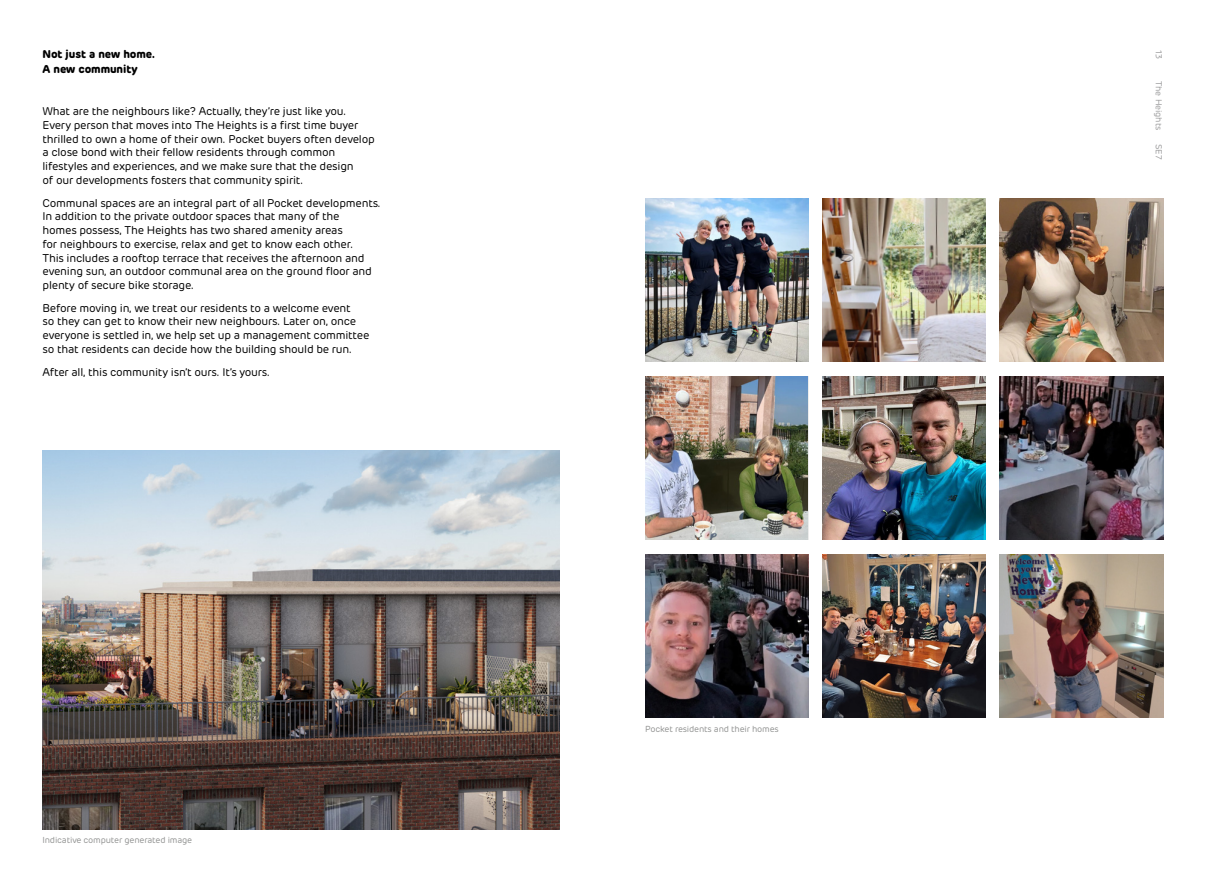
<style>
.page{position:relative;width:1205px;height:886px;background:#fff}
.page>*{position:absolute;margin:0;border:0;box-sizing:border-box;transform-origin:0 0}
.t1{font:11.25px/13.8px "Rubrik";letter-spacing:-.02em;color:#000}
.t2{font:700 11.25px/15px "Rubrik";letter-spacing:-.01em;color:#000}
.t3{font:8.75px "Rubrik";letter-spacing:-.02em;color:#919291}
.t4{font:8.75px "Rubrik";letter-spacing:-.01em;color:#9c9c9d}
</style>
<div class="page">
<img style="left:43px;top:450px;width:517px;height:380px">
<img style="left:645px;top:198px;width:163px;height:163px">
<img style="left:822px;top:198px;width:163px;height:163px">
<img style="left:1000px;top:198px;width:163px;height:163px">
<img style="left:1000px;top:376px;width:163px;height:163px">
<img style="left:822px;top:376px;width:163px;height:163px">
<img style="left:645px;top:376px;width:162px;height:163px">
<img style="left:822px;top:554px;width:163px;height:163px">
<img style="left:1000px;top:554px;width:163px;height:163px">
<img style="left:645px;top:554px;width:163px;height:163px">
<p class="t2" style="left:43px;top:47px;width:114px">Not just a new home.<br>A new community</p>
<p class="t1" style="left:43px;top:104px;width:334px">What are the neighbours like? Actually, they’re just like you.<br>Every person that moves into The Heights is a first time buyer thrilled to own a home of their own. Pocket buyers often develop a close bond with their fellow residents through common lifestyles and experiences, and we make sure that the design<br>of our developments fosters that community spirit.</p>
<p class="t1" style="left:43px;top:196px;width:340px">Communal spaces are an integral part of all Pocket developments.<br>In addition to the private outdoor spaces that many of the<br>homes possess, The Heights has two shared amenity areas<br>for neighbours to exercise, relax and get to know each other.<br>This includes a rooftop terrace that receives the afternoon and evening sun, an outdoor communal area on the ground floor and plenty of secure bike storage.</p>
<p class="t1" style="left:43px;top:301px;width:328px">Before moving in, we treat our residents to a welcome event<br>so they can get to know their new neighbours. Later on, once everyone is settled in, we help set up a management committee so that residents can decide how the building should be run.</p>
<p class="t1" style="left:43px;top:365px;width:229px">After all, this community isn’t ours. It’s yours.</p>
<p class="t3" style="left:43px;top:835px;width:151px">Indicative computer generated image</p>
<p class="t3" style="left:645px;top:723px;width:135px">Pocket residents and their homes</p>
<p class="t4" style="left:1164px;top:50px;width:11px;rotate:90deg">13</p>
<p class="t4" style="left:1164px;top:81px;width:51px;rotate:90deg">The Heights</p>
<p class="t4" style="left:1164px;top:144px;width:17px;rotate:90deg">SE7</p>
</div>
